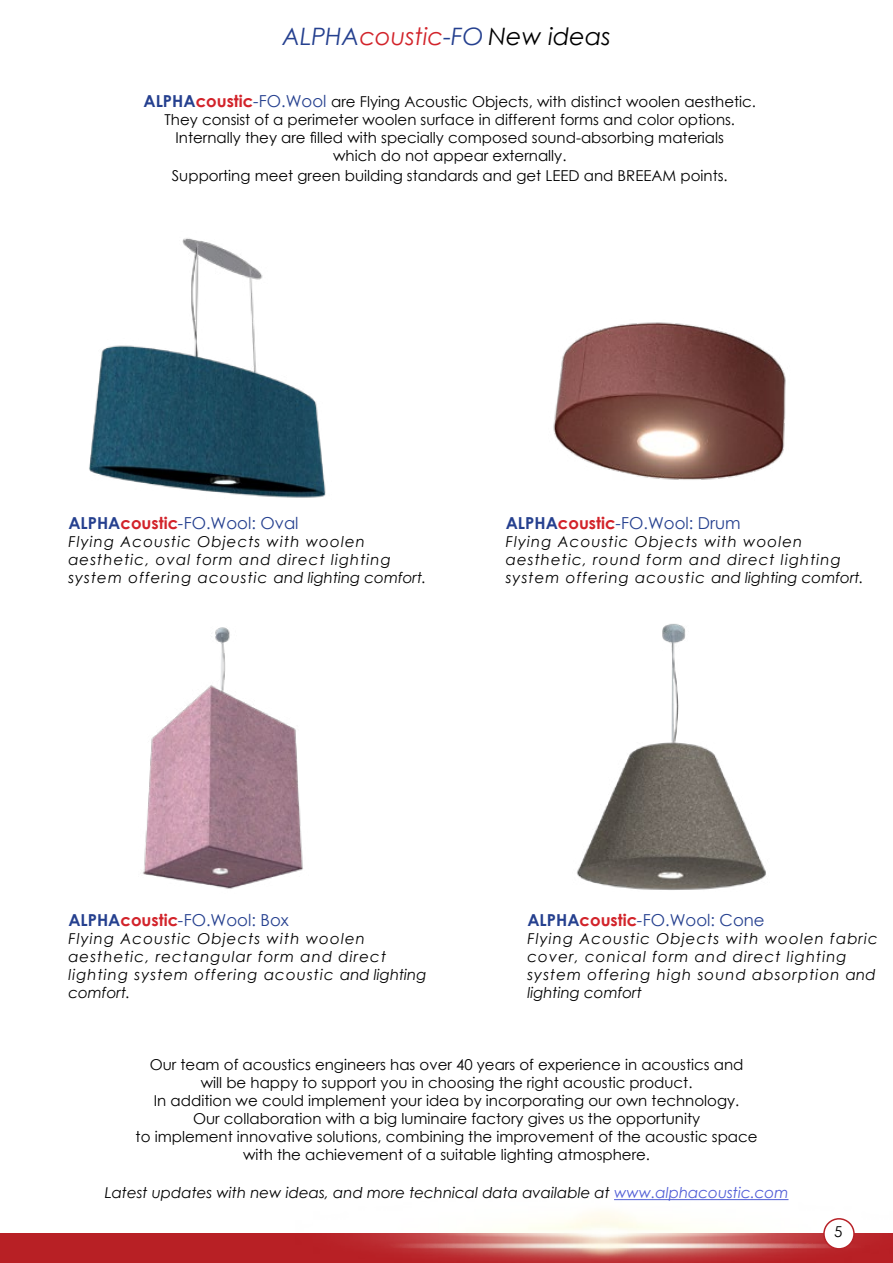
<style>
.page{position:relative;width:893px;height:1263px;background:#fff}
.page>*{position:absolute;margin:0;border:0;box-sizing:border-box;transform-origin:0 0}
.t1{font:italic 24px "Century Gothic";color:#25408f}
.t2{font:16.5px "Century Gothic";color:#25408f}
.t3{font:15px/18px "Century Gothic";color:#000;text-align:center}
.t4{font:italic 15px/18px "Century Gothic";letter-spacing:.07em;color:#000}
.t5{font:italic 15px "Century Gothic";color:#000}
.s1{color:#d2232a}
.s2{color:#000}
.s3{font-weight:700;font-size:16.5px;color:#25408f}
.s4{font-weight:700;font-size:16.5px;color:#d2232a}
.s5{font-style:italic;font-size:16.5px;color:#25408f}
.s6{font-size:16.5px;color:#25408f}
.s7{font-weight:700}
.s8{font-weight:700;color:#d2232a}
.s9{font-style:italic}
.s10{color:#000101}
.s11{color:#4f5cd6}
</style>
<div class="page">
<div style="left:0;top:1233px;width:893px;height:30px;background:#b82025"></div>
<img style="left:89px;top:238px;width:237px;height:260px">
<img style="left:553px;top:322px;width:233px;height:158px">
<img style="left:577px;top:624px;width:189px;height:266px">
<img style="left:142px;top:627px;width:161px;height:262px">
<img style="left:356px;top:1199px;width:499px;height:64px">
<div style="left:824px;top:1219px;width:30px;height:30px;background:#fff;border-radius:50%"></div>
<div style="left:823px;top:1218px;width:32px;height:31px;border:2px solid #b82127;border-radius:50%"></div>
<h1 class="t1" style="left:283px;top:20px;width:330px">ALPHA<span class="s1">coustic</span>-FO <span class="s2">New ideas</span></h1>
<p class="t3" style="left:144px;top:92px;width:614px"><span class="s3">ALPHA</span><span class="s4">coustic</span><span class="s5">-</span><span class="s6">FO.Wool</span> are Flying Acoustic Objects, with distinct woolen aesthetic.<br>They consist of a perimeter woolen surface in different forms and color options.<br>Internally they are filled with specially composed sound-absorbing materials<br>which do not appear externally.</p>
<p class="t3" style="left:172px;top:166px;width:557px">Supporting meet green building standards and get LEED and BREEAM points.</p>
<p class="t2" style="left:68px;top:511px;width:232px"><span class="s7">ALPHA</span><span class="s8">coustic</span><span class="s9">-</span>FO.Wool: Oval</p>
<p class="t4" style="left:68px;top:532px;width:360px">Flying Acoustic Objects with woolen aesthetic, oval form and direct lighting system offering <span class="s10">acoustic</span> and lighting comfort.</p>
<p class="t2" style="left:506px;top:511px;width:236px"><span class="s7">ALPHA</span><span class="s8">coustic</span><span class="s9">-</span>FO.Wool: Drum</p>
<p class="t4" style="left:506px;top:532px;width:360px">Flying Acoustic Objects with woolen aesthetic, round form and direct lighting system offering <span class="s10">acoustic</span> and lighting comfort.</p>
<p class="t2" style="left:68px;top:908px;width:222px"><span class="s7">ALPHA</span><span class="s8">coustic</span><span class="s9">-</span>FO.Wool: Box</p>
<p class="t4" style="left:68px;top:929px;width:360px">Flying Acoustic Objects with woolen aesthetic, rectangular form and direct lighting system offering <span class="s10">acoustic</span> and lighting comfort.</p>
<p class="t2" style="left:527px;top:908px;width:239px"><span class="s7">ALPHA</span><span class="s8">coustic</span><span class="s9">-</span>FO.Wool: Cone</p>
<p class="t4" style="left:527px;top:929px;width:352px">Flying Acoustic Objects with woolen fabric cover, conical form and direct lighting system offering <span class="s10">high sound absorption</span> and lighting comfort</p>
<p class="t3" style="left:136px;top:1056px;width:623px">Our team of acoustics engineers has over 40 years of experience in acoustics and<br>will be happy to support you in choosing the right acoustic product.<br>In addition we could implement your idea by incorporating our own technology.<br>Our collaboration with a big luminaire factory gives us the opportunity<br>to implement innovative solutions, combining the improvement of the acoustic space with the achievement of a suitable lighting atmosphere.</p>
<p class="t5" style="left:105px;top:1182px;width:685px">Latest updates with new ideas, and more technical data available at <span class="s11">www.alphacoustic.com</span></p>
<p class="t3" style="left:834px;top:1222px;width:10px">5</p>
</div>
